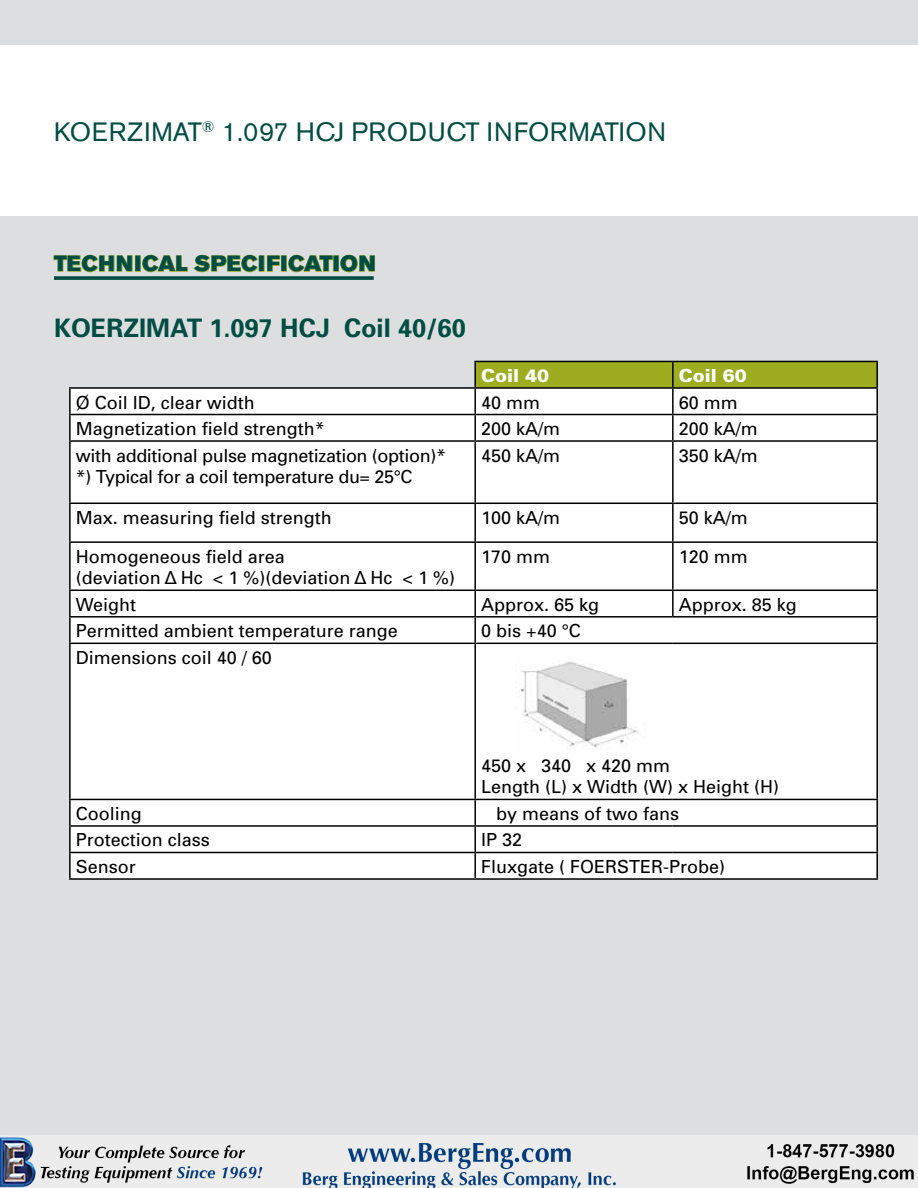
<style>
.page{position:relative;width:918px;height:1188px;background:#dddedf}
.page>*{position:absolute;margin:0;border:0;box-sizing:border-box;transform-origin:0 0}
.t1{font:26.25px "Akzidenz Grotesk BE";letter-spacing:.02em;color:#004d43}
.t2{font:700 25.5px "Univers";color:#004d43}
.t3{font:21.9px "Akzidenz Grotesk BE Super";letter-spacing:.025em;color:#004d43}
.t4{font:18px/21.6px "Univers";color:#000}
.t5{font:18px/21.6px "Univers";letter-spacing:-.02em;color:#000}
.t6{font:900 18px "Univers";color:#fff}
.s1{font-family:"Arial"}
</style>
<div class="page">
<div style="left:0;top:45px;width:918px;height:171px;background:#fff"></div>
<div style="left:476px;top:362px;width:400px;height:25px;background:#9ead20"></div>
<div style="left:71px;top:389px;width:805px;height:489px;background:#fff"></div>
<hr style="left:672px;top:389px;width:2px;height:25px;background:#000">
<hr style="left:876px;top:389px;width:2px;height:25px;background:#000">
<hr style="left:69px;top:415px;width:2px;height:25px;background:#000">
<hr style="left:475px;top:414px;width:198px;height:1px;background:#000">
<hr style="left:474px;top:415px;width:2px;height:25px;background:#000">
<hr style="left:673px;top:414px;width:205px;height:1px;background:#000">
<hr style="left:672px;top:415px;width:2px;height:25px;background:#000">
<hr style="left:876px;top:415px;width:2px;height:25px;background:#000">
<hr style="left:69px;top:440px;width:406px;height:2px;background:#000">
<hr style="left:69px;top:442px;width:2px;height:61px;background:#000">
<hr style="left:475px;top:440px;width:198px;height:2px;background:#000">
<hr style="left:474px;top:442px;width:2px;height:61px;background:#000">
<hr style="left:673px;top:440px;width:205px;height:2px;background:#000">
<hr style="left:672px;top:442px;width:2px;height:61px;background:#000">
<hr style="left:876px;top:442px;width:2px;height:61px;background:#000">
<hr style="left:69px;top:503px;width:406px;height:1px;background:#000">
<hr style="left:69px;top:504px;width:2px;height:37px;background:#000">
<hr style="left:475px;top:503px;width:198px;height:1px;background:#000">
<hr style="left:474px;top:504px;width:2px;height:37px;background:#000">
<hr style="left:673px;top:503px;width:205px;height:1px;background:#000">
<hr style="left:672px;top:504px;width:2px;height:37px;background:#000">
<hr style="left:876px;top:504px;width:2px;height:37px;background:#000">
<hr style="left:69px;top:541px;width:406px;height:2px;background:#000">
<hr style="left:69px;top:543px;width:2px;height:47px;background:#000">
<hr style="left:475px;top:541px;width:198px;height:2px;background:#000">
<hr style="left:474px;top:543px;width:2px;height:47px;background:#000">
<hr style="left:673px;top:541px;width:205px;height:2px;background:#000">
<hr style="left:672px;top:543px;width:2px;height:47px;background:#000">
<hr style="left:876px;top:543px;width:2px;height:47px;background:#000">
<hr style="left:69px;top:590px;width:406px;height:1px;background:#000">
<hr style="left:69px;top:591px;width:2px;height:25px;background:#000">
<hr style="left:475px;top:590px;width:198px;height:1px;background:#000">
<hr style="left:474px;top:591px;width:2px;height:25px;background:#000">
<hr style="left:673px;top:590px;width:205px;height:1px;background:#000">
<hr style="left:672px;top:591px;width:2px;height:25px;background:#000">
<hr style="left:876px;top:591px;width:2px;height:25px;background:#000">
<hr style="left:69px;top:616px;width:406px;height:2px;background:#000">
<hr style="left:69px;top:618px;width:2px;height:25px;background:#000">
<hr style="left:475px;top:616px;width:198px;height:2px;background:#000">
<hr style="left:474px;top:618px;width:2px;height:25px;background:#000">
<hr style="left:673px;top:616px;width:205px;height:2px;background:#000">
<hr style="left:876px;top:618px;width:2px;height:25px;background:#000">
<hr style="left:69px;top:643px;width:406px;height:1px;background:#000">
<hr style="left:69px;top:644px;width:2px;height:155px;background:#000">
<hr style="left:475px;top:643px;width:198px;height:1px;background:#000">
<hr style="left:474px;top:644px;width:2px;height:155px;background:#000">
<hr style="left:673px;top:643px;width:205px;height:1px;background:#000">
<hr style="left:876px;top:644px;width:2px;height:155px;background:#000">
<hr style="left:69px;top:799px;width:406px;height:1px;background:#000">
<hr style="left:69px;top:800px;width:2px;height:25px;background:#000">
<hr style="left:475px;top:799px;width:198px;height:1px;background:#000">
<hr style="left:474px;top:800px;width:2px;height:25px;background:#000">
<hr style="left:673px;top:799px;width:205px;height:1px;background:#000">
<hr style="left:876px;top:800px;width:2px;height:25px;background:#000">
<hr style="left:69px;top:825px;width:406px;height:2px;background:#000">
<hr style="left:69px;top:827px;width:2px;height:25px;background:#000">
<hr style="left:475px;top:825px;width:198px;height:2px;background:#000">
<hr style="left:474px;top:827px;width:2px;height:25px;background:#000">
<hr style="left:673px;top:825px;width:205px;height:2px;background:#000">
<hr style="left:876px;top:827px;width:2px;height:25px;background:#000">
<hr style="left:69px;top:852px;width:406px;height:1px;background:#000">
<hr style="left:69px;top:853px;width:2px;height:25px;background:#000">
<hr style="left:475px;top:852px;width:198px;height:1px;background:#000">
<hr style="left:474px;top:853px;width:2px;height:25px;background:#000">
<hr style="left:673px;top:852px;width:205px;height:1px;background:#000">
<hr style="left:876px;top:853px;width:2px;height:25px;background:#000">
<hr style="left:69px;top:878px;width:406px;height:2px;background:#000">
<hr style="left:475px;top:878px;width:198px;height:2px;background:#000">
<hr style="left:673px;top:878px;width:205px;height:2px;background:#000">
<hr style="left:673px;top:361px;width:205px;height:1px;background:#000">
<hr style="left:876px;top:362px;width:2px;height:25px;background:#000">
<hr style="left:673px;top:387px;width:205px;height:2px;background:#000">
<hr style="left:474px;top:361px;width:199px;height:1px;background:#000">
<hr style="left:474px;top:362px;width:2px;height:25px;background:#000">
<hr style="left:672px;top:362px;width:2px;height:25px;background:#000">
<hr style="left:475px;top:387px;width:198px;height:2px;background:#000">
<hr style="left:69px;top:387px;width:406px;height:2px;background:#000">
<hr style="left:69px;top:389px;width:2px;height:25px;background:#000">
<hr style="left:474px;top:389px;width:2px;height:25px;background:#000">
<hr style="left:69px;top:414px;width:406px;height:1px;background:#000">
<svg style="left:53px;top:255px;width:80px;height:17px"></svg>
<div style="left:135px;top:256px;width:6px;height:16px;border:1px solid #9ead20"></div>
<svg style="left:142px;top:255px;width:116px;height:17px"></svg>
<div style="left:259px;top:256px;width:5px;height:16px;border:1px solid #9ead20"></div>
<svg style="left:267px;top:255px;width:13px;height:17px"></svg>
<div style="left:281px;top:256px;width:6px;height:16px;border:1px solid #9ead20"></div>
<svg style="left:288px;top:255px;width:45px;height:17px"></svg>
<div style="left:333px;top:256px;width:6px;height:16px;border:1px solid #9ead20"></div>
<svg style="left:340px;top:255px;width:35px;height:17px"></svg>
<svg style="left:54px;top:276px;width:320px;height:4px"></svg>
<img style="left:516px;top:656px;width:138px;height:97px">
<img style="left:0;top:1135px;width:918px;height:53px">
<h1 class="t1" style="left:54px;top:116px;width:614px">KOERZIMAT<sup>®</sup> 1.097 HCJ PRODUCT INFORMATION</h1>
<p class="t3" style="left:54px;top:251px;width:323px">TECHNICAL SPECIFICATION</p>
<h2 class="t2" style="left:54px;top:312px;width:413px">KOERZIMAT 1.097 HCJ Coil 40/60</h2>
<p class="t6" style="left:481px;top:364px;width:70px">Coil 40</p>
<p class="t6" style="left:679px;top:364px;width:70px">Coil 60</p>
<p class="t4" style="left:76px;top:391px;width:181px">Ø Coil ID, clear width</p>
<p class="t4" style="left:481px;top:391px;width:61px">40 mm</p>
<p class="t4" style="left:679px;top:391px;width:61px">60 mm</p>
<p class="t4" style="left:76px;top:418px;width:251px">Magnetization field strength*</p>
<p class="t4" style="left:481px;top:418px;width:81px">200 kA/m</p>
<p class="t4" style="left:679px;top:418px;width:81px">200 kA/m</p>
<p class="t5" style="left:76px;top:444px;width:372px">with additional pulse magnetization (option)* *) Typical for a coil temperature du= 25°C</p>
<p class="t4" style="left:481px;top:444px;width:81px">450 kA/m</p>
<p class="t4" style="left:679px;top:444px;width:81px">350 kA/m</p>
<p class="t4" style="left:76px;top:506px;width:258px">Max. measuring field strength</p>
<p class="t4" style="left:481px;top:506px;width:81px">100 kA/m</p>
<p class="t4" style="left:679px;top:506px;width:71px">50 kA/m</p>
<p class="t4" style="left:76px;top:545px;width:381px">Homogeneous field area<br>(deviation <span class="s1">Δ</span> Hc &lt; 1 %)(deviation <span class="s1">Δ</span> Hc &lt; 1 %)</p>
<p class="t4" style="left:481px;top:545px;width:71px">170 mm</p>
<p class="t4" style="left:679px;top:545px;width:71px">120 mm</p>
<p class="t4" style="left:76px;top:593px;width:62px">Weight</p>
<p class="t4" style="left:481px;top:593px;width:120px">Approx. 65 kg</p>
<p class="t4" style="left:679px;top:593px;width:120px">Approx. 85 kg</p>
<p class="t4" style="left:76px;top:620px;width:324px">Permitted ambient temperature range</p>
<p class="t4" style="left:481px;top:620px;width:101px">0 bis +40 °C</p>
<p class="t4" style="left:76px;top:646px;width:198px">Dimensions coil 40 / 60</p>
<p class="t4" style="left:481px;top:754px;width:300px">450 x 340 x 420 mm<br>Length (L) x Width (W) x Height (H)</p>
<p class="t4" style="left:76px;top:802px;width:68px">Cooling</p>
<p class="t4" style="left:496px;top:802px;width:185px">by means of two fans</p>
<p class="t4" style="left:76px;top:829px;width:136px">Protection class</p>
<p class="t4" style="left:481px;top:829px;width:43px">IP 32</p>
<p class="t4" style="left:76px;top:855px;width:62px">Sensor</p>
<p class="t4" style="left:481px;top:855px;width:246px">Fluxgate ( FOERSTER-Probe)</p>
</div>
